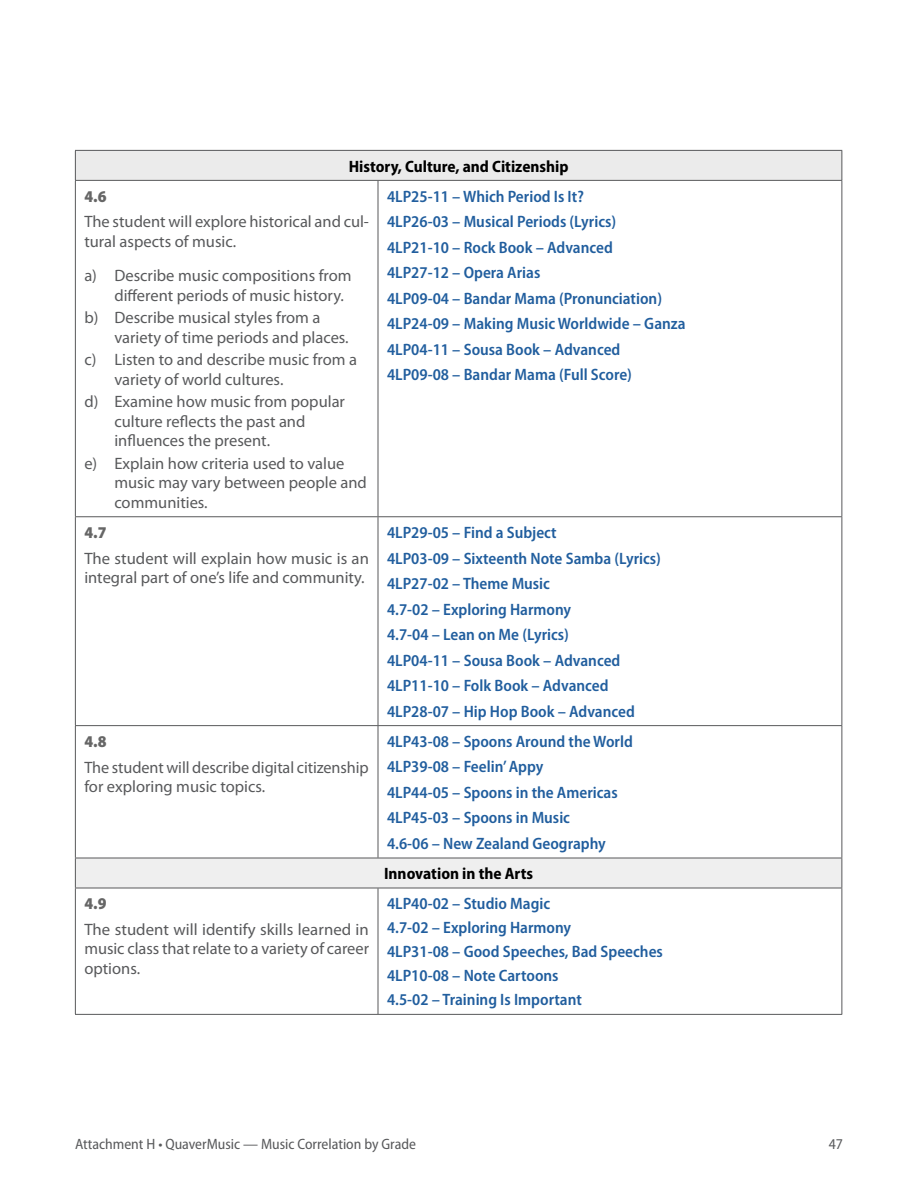
<style>
.page{position:relative;width:918px;height:1188px;background:#fff}
.page>*{position:absolute;margin:0;border:0;box-sizing:border-box;transform-origin:0 0}
.t1{font:600 semi-condensed 16.5px/25.5px "Myriad Pro";color:#215e9e}
.t2{font:16.5px/19.5px "Myriad Pro";color:#58595b}
.t3{font:700 semi-condensed 16.5px "Myriad Pro";color:#000}
.t4{font:900 semi-condensed 16.5px "Myriad Pro";color:#666}
.t5{font:semi-condensed 15px "Myriad Pro";color:#58595b}
</style>
<div class="page">
<div style="left:75px;top:150px;width:767px;height:30px;background:#ebebeb"></div>
<div style="left:75px;top:858px;width:767px;height:30px;background:#efefef"></div>
<svg style="left:75px;top:151px;width:1px;height:29px"></svg>
<hr style="left:75px;top:150px;width:303px;height:1px;background:#58595b">
<hr style="left:378px;top:150px;width:464px;height:1px;background:#58595b">
<svg style="left:842px;top:151px;width:1px;height:29px"></svg>
<hr style="left:75px;top:180px;width:303px;height:1px;background:#58595b">
<hr style="left:75px;top:181px;width:1px;height:335px;background:#58595b">
<hr style="left:378px;top:180px;width:464px;height:1px;background:#58595b">
<hr style="left:378px;top:181px;width:1px;height:335px;background:#58595b">
<hr style="left:842px;top:181px;width:1px;height:335px;background:#58595b">
<hr style="left:75px;top:516px;width:303px;height:1px;background:#58595b">
<hr style="left:75px;top:517px;width:1px;height:208px;background:#58595b">
<hr style="left:378px;top:516px;width:464px;height:1px;background:#58595b">
<hr style="left:378px;top:517px;width:1px;height:208px;background:#58595b">
<hr style="left:842px;top:517px;width:1px;height:208px;background:#58595b">
<hr style="left:75px;top:725px;width:303px;height:1px;background:#58595b">
<hr style="left:75px;top:726px;width:1px;height:132px;background:#58595b">
<hr style="left:378px;top:725px;width:464px;height:1px;background:#58595b">
<hr style="left:378px;top:726px;width:1px;height:132px;background:#58595b">
<hr style="left:842px;top:726px;width:1px;height:132px;background:#58595b">
<hr style="left:75px;top:858px;width:303px;height:1px;background:#58595b">
<hr style="left:75px;top:858px;width:1px;height:30px;background:#58595b">
<hr style="left:378px;top:858px;width:464px;height:1px;background:#58595b">
<hr style="left:842px;top:858px;width:1px;height:30px;background:#58595b">
<hr style="left:75px;top:888px;width:303px;height:1px;background:#58595b">
<hr style="left:75px;top:888px;width:1px;height:126px;background:#58595b">
<hr style="left:378px;top:888px;width:464px;height:1px;background:#58595b">
<hr style="left:378px;top:888px;width:1px;height:126px;background:#58595b">
<hr style="left:842px;top:888px;width:1px;height:126px;background:#58595b">
<hr style="left:75px;top:1014px;width:303px;height:1px;background:#58595b">
<hr style="left:378px;top:1014px;width:464px;height:1px;background:#58595b">
<p class="t3" style="left:349px;top:155px;width:221px">History, Culture, and Citizenship</p>
<p class="t4" style="left:84px;top:185px;width:24px">4.6</p>
<p class="t2" style="left:84px;top:212px;width:286px">The student will explore historical and cul&shy;tural aspects of music.</p>
<p class="t2" style="left:114px;top:266px;width:239px;text-indent:-30px">a) Describe music compositions from different periods of music history.</p>
<p class="t2" style="left:114px;top:308px;width:236px;text-indent:-30px">b) Describe musical styles from a variety of time periods and places.</p>
<p class="t2" style="left:114px;top:350px;width:244px;text-indent:-30px">c) Listen to and describe music from a variety of world cultures.</p>
<p class="t2" style="left:114px;top:392px;width:232px;text-indent:-30px">d) Examine how music from popular culture reflects the past and influences the present.</p>
<p class="t2" style="left:114px;top:453px;width:254px;text-indent:-30px">e) Explain how criteria used to value music may vary between people and communities.</p>
<p class="t1" style="left:387px;top:183px;width:300px">4LP25-11 – Which Period Is It?<br>4LP26-03 – Musical Periods (Lyrics)<br>4LP21-10 – Rock Book – Advanced<br>4LP27-12 – Opera Arias<br>4LP09-04 – Bandar Mama (Pronunciation)<br>4LP24-09 – Making Music Worldwide – Ganza 4LP04-11 – Sousa Book – Advanced 4LP09-08 – Bandar Mama (Full Score)</p>
<p class="t4" style="left:84px;top:522px;width:24px">4.7</p>
<p class="t2" style="left:84px;top:548px;width:286px">The student will explain how music is an integral part of one’s life and community.</p>
<p class="t1" style="left:387px;top:519px;width:276px">4LP29-05 – Find a Subject<br>4LP03-09 – Sixteenth Note Samba (Lyrics)<br>4LP27-02 – Theme Music<br>4.7-02 – Exploring Harmony<br>4.7-04 – Lean on Me (Lyrics)<br>4LP04-11 – Sousa Book – Advanced<br>4LP11-10 – Folk Book – Advanced<br>4LP28-07 – Hip Hop Book – Advanced</p>
<p class="t4" style="left:84px;top:731px;width:24px">4.8</p>
<p class="t2" style="left:84px;top:757px;width:286px">The student will describe digital citizenship for exploring music topics.</p>
<p class="t1" style="left:387px;top:728px;width:247px">4LP43-08 – Spoons Around the World<br>4LP39-08 – Feelin’ Appy<br>4LP44-05 – Spoons in the Americas<br>4LP45-03 – Spoons in Music<br>4.6-06 – New Zealand Geography</p>
<p class="t3" style="left:384px;top:863px;width:151px">Innovation in the Arts</p>
<p class="t4" style="left:84px;top:893px;width:24px">4.9</p>
<p class="t2" style="left:84px;top:919px;width:286px;text-align:justify">The student will identify skills learned in music class that relate to a variety of career options.</p>
<p class="t1" style="left:387px;top:891px;width:277px;line-height:24px">4LP40-02 – Studio Magic<br>4.7-02 – Exploring Harmony<br>4LP31-08 – Good Speeches, Bad Speeches<br>4LP10-08 – Note Cartoons<br>4.5-02 – Training Is Important</p>
<p class="t5" style="left:75px;top:1135px;width:343px">Attachment H • QuaverMusic — Music Correlation by Grade</p>
<p class="t5" style="left:829px;top:1135px;width:16px">47</p>
</div>
